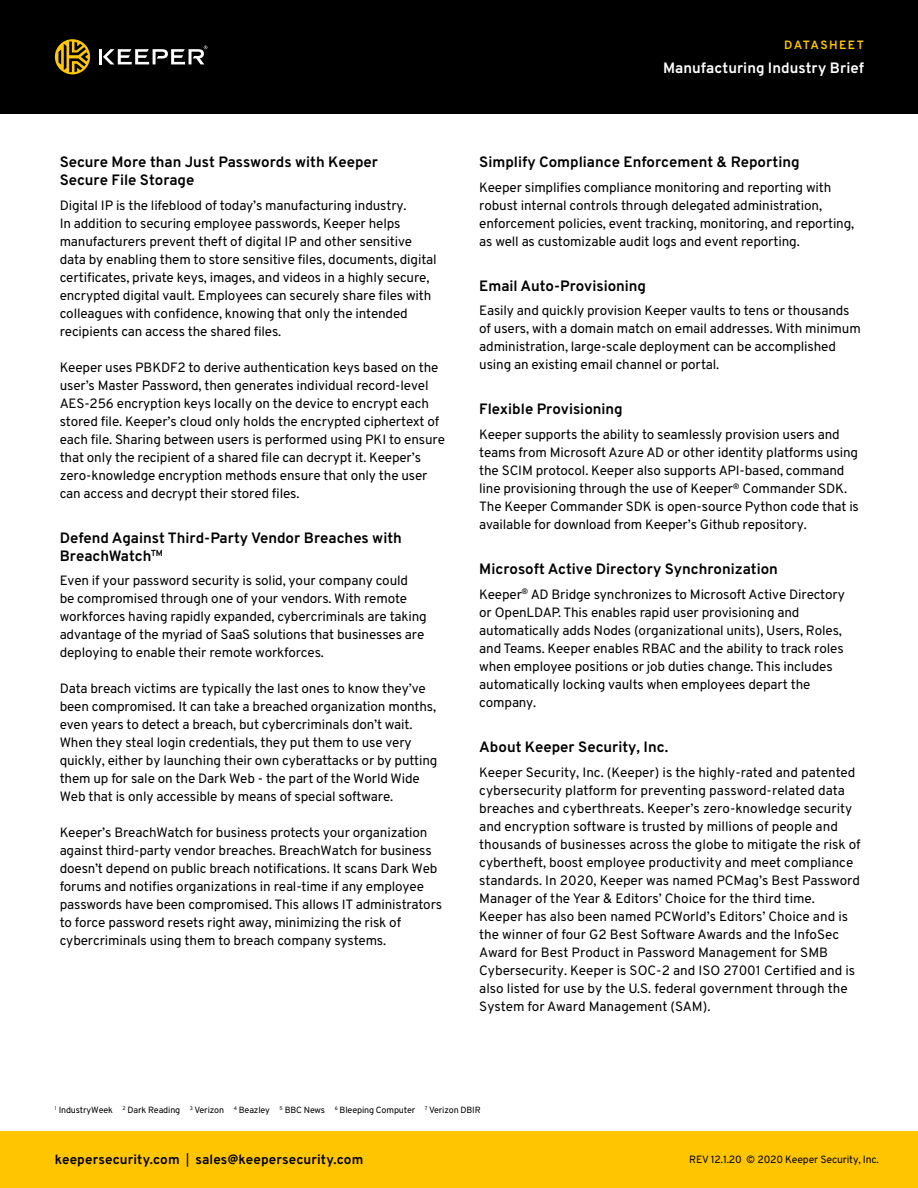
<style>
.page{position:relative;width:918px;height:1188px;background:#fff}
.page>*{position:absolute;margin:0;border:0;box-sizing:border-box;transform-origin:0 0}
.t1{font:700 15px/18px "Overpass";color:#000}
.NUMBERS{font:700 15px "Overpass";letter-spacing:.005em;color:#fff}
.t2{font:13.5px/18px "Overpass";letter-spacing:-.01em;color:#000}
.NUMBERS-2{font:700 13.5px "Overpass";letter-spacing:.005em;color:#000}
.NUMBERS-3{font:700 12px "Overpass";letter-spacing:.11em;color:#ffc600}
.t3{font:10.5px "Overpass";letter-spacing:-.015em;color:#000}
.t4{font:9px "Overpass";letter-spacing:-.015em;color:#000}
.s1{font-weight:400}
</style>
<div class="page">
<div style="left:0;top:1132px;width:918px;height:56px;background:#ffc600"></div>
<div style="left:0;top:0;width:918px;height:114px;background:#000"></div>
<svg style="left:55px;top:39px;width:35px;height:35px"></svg>
<hr style="left:99px;top:49px;width:3px;height:15px;background:#fff">
<svg style="left:103px;top:46px;width:104px;height:18px"></svg>
<p class="t1" style="left:60px;top:153px;width:320px">Secure More than Just Passwords with Keeper<br>Secure File Storage</p>
<p class="t2" style="left:60px;top:196px;width:378px">Digital IP is the lifeblood of today’s manufacturing industry.<br>In addition to securing employee passwords, Keeper helps manufacturers prevent theft of digital IP and other sensitive data by enabling them to store sensitive files, documents, digital certificates, private keys, images, and videos in a highly secure, encrypted digital vault. Employees can securely share files with colleagues with confidence, knowing that only the intended recipients can access the shared files.</p>
<p class="t2" style="left:60px;top:358px;width:387px">Keeper uses PBKDF2 to derive authentication keys based on the user’s Master Password, then generates individual record-level AES-256 encryption keys locally on the device to encrypt each stored file. Keeper’s cloud only holds the encrypted ciphertext of each file. Sharing between users is performed using PKI to ensure that only the recipient of a shared file can decrypt it. Keeper’s zero-knowledge encryption methods ensure that only the user can access and decrypt their stored files.</p>
<p class="t1" style="left:60px;top:529px;width:344px">Defend Against Third-Party Vendor Breaches with<br>BreachWatch<sup>TM</sup></p>
<p class="t2" style="left:60px;top:572px;width:369px">Even if your password security is solid, your company could<br>be compromised through one of your vendors. With remote workforces having rapidly expanded, cybercriminals are taking advantage of the myriad of SaaS solutions that businesses are deploying to enable their remote workforces.</p>
<p class="t2" style="left:60px;top:680px;width:379px">Data breach victims are typically the last ones to know they’ve been compromised. It can take a breached organization months, even years to detect a breach, but cybercriminals don’t wait.<br>When they steal login credentials, they put them to use very quickly, either by launching their own cyberattacks or by putting them up for sale on the Dark Web - the part of the World Wide Web that is only accessible by means of special software.</p>
<p class="t2" style="left:60px;top:824px;width:384px">Keeper’s BreachWatch for business protects your organization against third-party vendor breaches. BreachWatch for business doesn’t depend on public breach notifications. It scans Dark Web forums and notifies organizations in real-time if any employee passwords have been compromised. This allows IT administrators to force password resets right away, minimizing the risk of cybercriminals using them to breach company systems.</p>
<p class="NUMBERS-3" style="left:784px;top:37px;width:81px">DATASHEET</p>
<p class="NUMBERS" style="left:663px;top:58px;width:202px">Manufacturing Industry Brief</p>
<p class="t1" style="left:479px;top:153px;width:322px">Simplify Compliance Enforcement &amp; Reporting</p>
<p class="t2" style="left:479px;top:178px;width:377px">Keeper simplifies compliance monitoring and reporting with robust internal controls through delegated administration, enforcement policies, event tracking, monitoring, and reporting, as well as customizable audit logs and event reporting.</p>
<p class="t1" style="left:479px;top:277px;width:168px">Email Auto-Provisioning</p>
<p class="t2" style="left:479px;top:302px;width:383px">Easily and quickly provision Keeper vaults to tens or thousands of users, with a domain match on email addresses. With minimum administration, large-scale deployment can be accomplished using an existing email channel or portal.</p>
<p class="t1" style="left:479px;top:400px;width:145px">Flexible Provisioning</p>
<p class="t2" style="left:479px;top:426px;width:381px">Keeper supports the ability to seamlessly provision users and teams from Microsoft Azure AD or other identity platforms using the SCIM protocol. Keeper also supports API-based, command line provisioning through the use of Keeper<sup>®</sup> Commander SDK.<br>The Keeper Commander SDK is open-source Python code that is available for download from Keeper’s Github repository.</p>
<p class="t1" style="left:479px;top:560px;width:300px">Microsoft Active Directory Synchronization</p>
<p class="t2" style="left:479px;top:585px;width:367px">Keeper<sup>®</sup> AD Bridge synchronizes to Microsoft Active Directory or OpenLDAP. This enables rapid user provisioning and automatically adds Nodes (organizational units), Users, Roles, and Teams. Keeper enables RBAC and the ability to track roles when employee positions or job duties change. This includes automatically locking vaults when employees depart the company.</p>
<p class="t1" style="left:479px;top:738px;width:190px">About Keeper Security, Inc.</p>
<p class="t2" style="left:479px;top:764px;width:383px">Keeper Security, Inc. (Keeper) is the highly-rated and patented cybersecurity platform for preventing password-related data breaches and cyberthreats. Keeper’s zero-knowledge security and encryption software is trusted by millions of people and thousands of businesses across the globe to mitigate the risk of cybertheft, boost employee productivity and meet compliance standards. In 2020, Keeper was named PCMag’s Best Password Manager of the Year &amp; Editors’ Choice for the third time.<br>Keeper has also been named PCWorld’s Editors’ Choice and is the winner of four G2 Best Software Awards and the InfoSec Award for Best Product in Password Management for SMB Cybersecurity. Keeper is SOC-2 and ISO 27001 Certified and is also listed for use by the U.S. federal government through the System for Award Management (SAM).</p>
<p class="t4" style="left:55px;top:1105px;width:427px"><sup>1</sup> IndustryWeek <sup>2</sup> Dark Reading <sup>3</sup> Verizon <sup>4</sup> Beazley <sup>5</sup> BBC News <sup>6</sup> Bleeping Computer <sup>7</sup> Verizon DBIR</p>
<p class="NUMBERS-2" style="left:55px;top:1151px;width:310px">keepersecurity.com <span class="s1">|</span> sales@keepersecurity.com</p>
<p class="t3" style="left:689px;top:1153px;width:191px">REV 12.1.20 © 2020 Keeper Security, Inc.</p>
</div>
